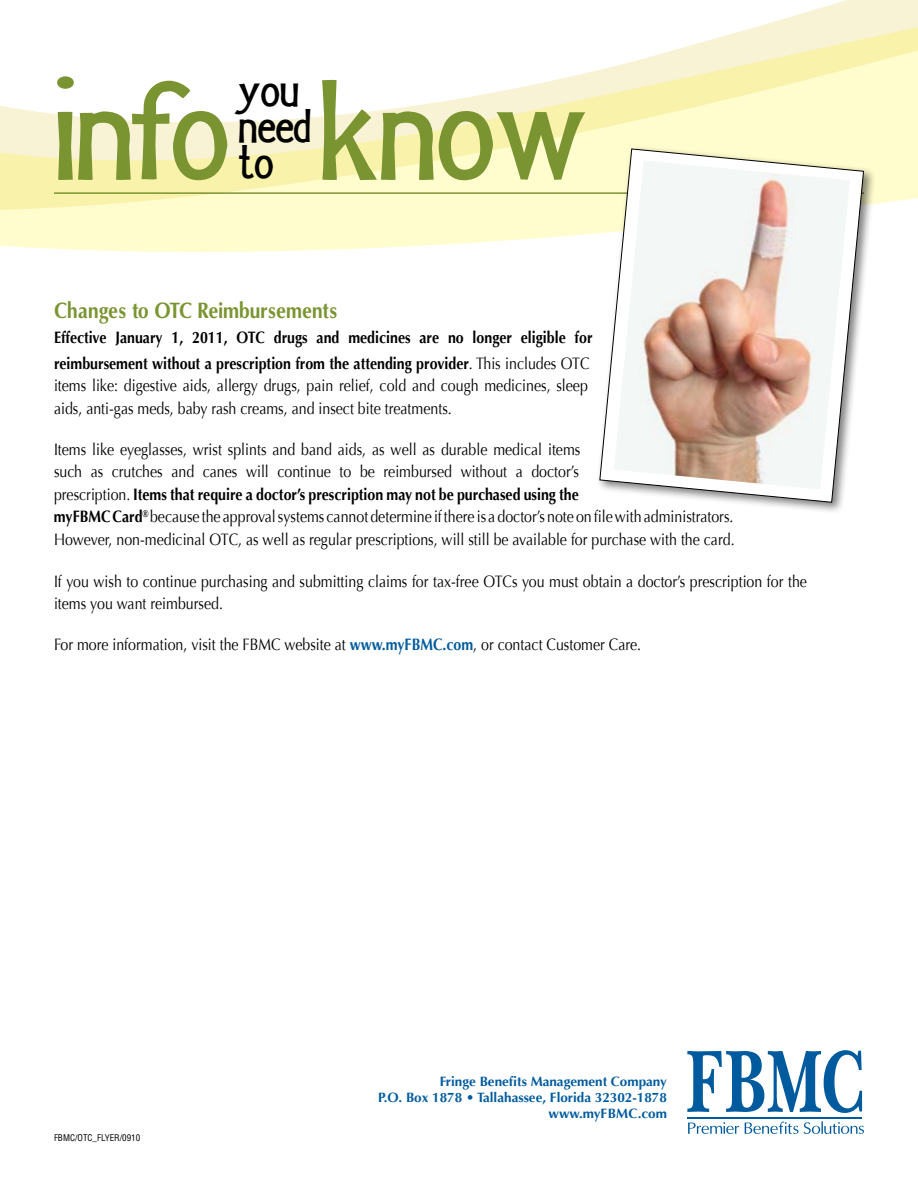
<style>
.page{position:relative;width:918px;height:1188px;background:#fff}
.page>*{position:absolute;margin:0;border:0;box-sizing:border-box;transform-origin:0 0}
.t1{font:136.5px "Stonehouse";color:#7a9431}
.t2{font:45px/36px "Stonehouse";color:#000}
.t3{font:700 21px "Omni";color:#7a9431;scale:.86 1}
.t4{font:16.5px/22.5px "Optima";color:#000;scale:.86 1}
.t5{font:700 16.5px/25.5px "Optima";color:#000;scale:.86 1}
.t6{font:700 13.5px/16.2px "Optima";color:#005b9e;text-align:right}
.t7{font:condensed 9px "Helvetica";color:#000}
.s1{font-weight:400}
.s2{font-weight:700}
.s3{font-weight:700;color:#005b9e}
</style>
<div class="page">
<svg style="left:0;top:0;width:918px;height:252px"></svg>
<svg style="left:687px;top:1050px;width:175px;height:63px"></svg>
<hr style="left:688px;top:1117px;width:174px;height:2px;background:#005b9e">
<svg style="left:688px;top:1121px;width:176px;height:13px"></svg>
<hr style="left:54px;top:192px;width:810px;height:2px;background:#7a9431">
<div style="left:595px;top:145px;width:280px;height:369px;background:#000;opacity:.5"></div>
<svg style="left:599px;top:148px;width:265px;height:355px"></svg>
<img style="left:614px;top:161px;width:236px;height:328px">
<h1 class="t1" style="left:54px;top:70px;width:176px">info</h1>
<h2 class="t2" style="left:238px;top:79px;width:74px">you need to</h2>
<h1 class="t1" style="left:316px;top:70px;width:272px">know</h1>
<p class="t3" style="left:54px;top:297px;width:331px">Changes to OTC Reimbursements</p>
<p class="t5" style="left:54px;top:325px;width:628px">Effective January 1, 2011, OTC drugs and medicines are no longer eligible for reimbursement without a prescription from the attending provider<span class="s1">. This includes OTC</span></p>
<p class="t4" style="left:54px;top:375px;width:622px">items like: digestive aids, allergy drugs, pain relief, cold and cough medicines, sleep aids, anti-gas meds, baby rash creams, and insect bite treatments.</p>
<p class="t4" style="left:54px;top:438px;width:793px">Items like eyeglasses, wrist splints and band aids, as well as durable medical items<br>such as crutches and canes will continue to be reimbursed without a doctor’s<br>prescription. <span class="s2">Items that require a doctor’s prescription may not be purchased using the<br>myFBMC Card</span><sup>®</sup>because the approval systems cannot determine if there is a doctor’s note on file with administrators.<br>However, non-medicinal OTC, as well as regular prescriptions, will still be available for purchase with the card.</p>
<p class="t4" style="left:54px;top:570px;width:877px">If you wish to continue purchasing and submitting claims for tax-free OTCs you must obtain a doctor’s prescription for the items you want reimbursed.</p>
<p class="t4" style="left:54px;top:634px;width:684px">For more information, visit the FBMC website at <span class="s3">www.myFBMC.com</span>, or contact Customer Care.</p>
<p class="t7" style="left:54px;top:1132px;width:88px">FBMC/OTC_FLYER/0910</p>
<p class="t6" style="left:378px;top:1073px;width:290px">Fringe Benefits Management Company<br>P.O. Box 1878 • Tallahassee, Florida 32302-1878 www.myFBMC.com</p>
</div>
